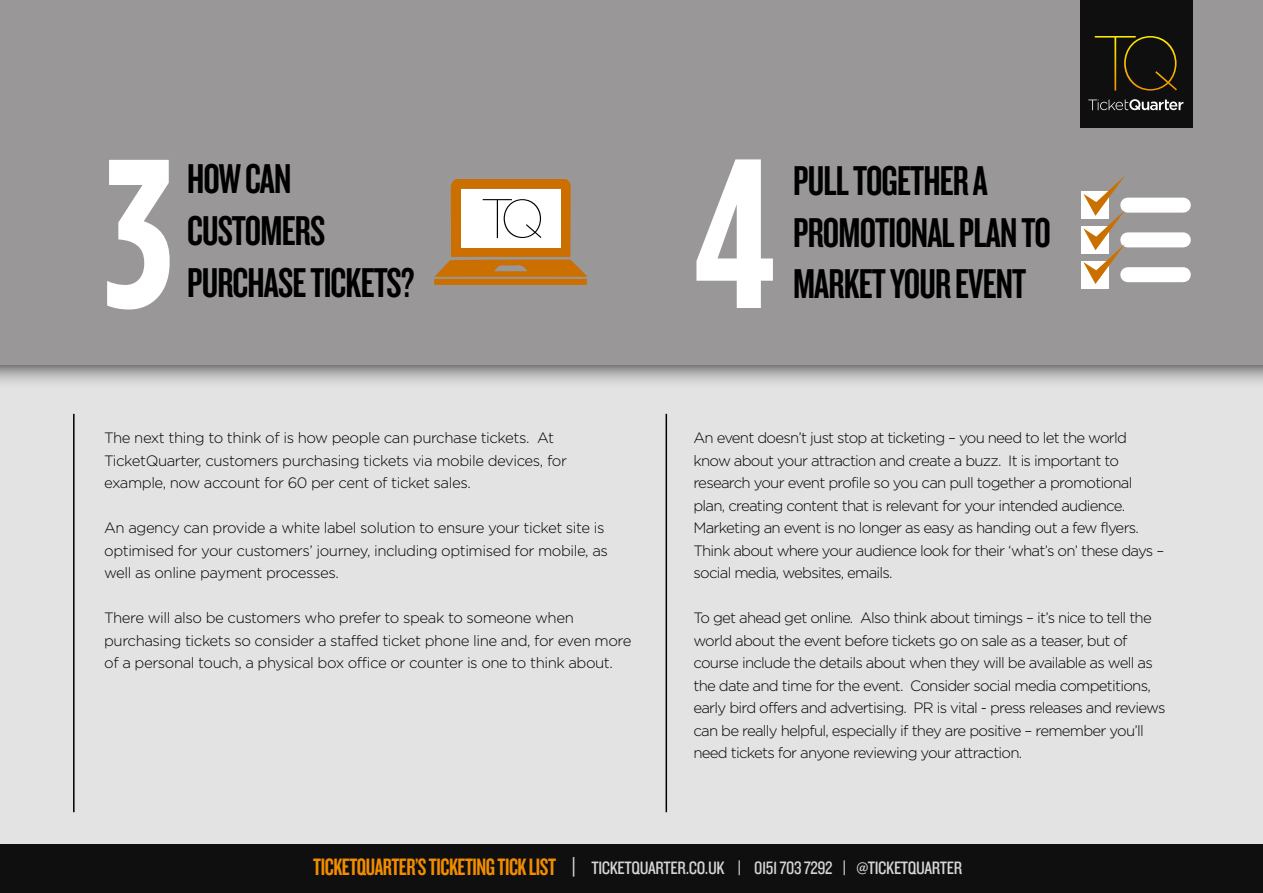
<style>
.page{position:relative;width:1263px;height:893px;background:#fff}
.page>*{position:absolute;margin:0;border:0;box-sizing:border-box;transform-origin:0 0}
.t1{font:700 211.65px "Gotham Condensed";color:#fff}
.t2{font:43.2px/51.9px "Knockout HTF48 Featherweight";letter-spacing:-.02em;color:#000}
.t3{font:18.6px "Knockout HTF29 Junior Liteweight";letter-spacing:-.02em;color:#d6d6d6}
.t4{font:300 15px/22.5px "Gotham";letter-spacing:-.05em;color:#000}
.t5{font:300 15px/22.5px "Gotham";letter-spacing:-.03em;color:#000}
.s1{font-family:"Knockout HTF48 Featherweight";font-size:24.6px;color:#f28c00}
.s2{font-family:"Knockout HTF48 Featherweight";font-size:24.6px}
</style>
<div class="page">
<div style="left:0;top:0;width:1263px;height:365px;background:#9a9798"></div>
<div style="left:1079px;top:0;width:113px;height:128px;background:#0f0f0f"></div>
<svg style="left:1088px;top:99px;width:95px;height:11px"></svg>
<svg style="left:1095px;top:36px;width:82px;height:55px"></svg>
<div style="left:0;top:843px;width:1263px;height:50px;background:#0f0f0f"></div>
<div style="left:0;top:380px;width:1263px;height:463px;background:#e3e3e3"></div>
<svg style="left:0;top:365px;width:1263px;height:18px"></svg>
<hr style="left:665px;top:414px;width:2px;height:398px;background:#000">
<hr style="left:73px;top:414px;width:2px;height:398px;background:#000">
<svg style="left:434px;top:179px;width:153px;height:106px"></svg>
<div style="left:1081px;top:191px;width:27px;height:28px;background:#fff"></div>
<div style="left:1081px;top:226px;width:27px;height:28px;background:#fff"></div>
<div style="left:1081px;top:261px;width:27px;height:27px;background:#fff"></div>
<div style="left:1128px;top:198px;width:55px;height:15px;background:#fff"></div>
<div style="left:1128px;top:232px;width:55px;height:15px;background:#fff"></div>
<div style="left:1128px;top:267px;width:55px;height:15px;background:#fff"></div>
<svg style="left:1083px;top:176px;width:42px;height:108px"></svg>
<h1 class="t1" style="left:104px;top:115px;width:71px">3</h1>
<h2 class="t2" style="left:187px;top:154px;width:140px">HOW CAN<br>CUSTOMERS</h2>
<h2 class="t2" style="left:187px;top:258px;width:229px">PURCHASE TICKETS?</h2>
<h1 class="t1" style="left:693px;top:115px;width:83px">4</h1>
<h2 class="t2" style="left:793px;top:155px;width:259px">PULL TOGETHER A<br>PROMOTIONAL PLAN TO<br>MARKET YOUR EVENT</h2>
<p class="t5" style="left:104px;top:426px;width:464px">The next thing to think of is how people can purchase tickets. At<br>TicketQuarter, customers purchasing tickets via mobile devices, for example, now account for 60 per cent of ticket sales.</p>
<p class="t5" style="left:104px;top:516px;width:505px">An agency can provide a white label solution to ensure your ticket site is optimised for your customers’ journey, including optimised for mobile, as well as online payment processes.</p>
<p class="t5" style="left:104px;top:606px;width:529px">There will also be customers who prefer to speak to someone when purchasing tickets so consider a staffed ticket phone line and, for even more of a personal touch, a physical box office or counter is one to think about.</p>
<p class="t4" style="left:693px;top:426px;width:472px">An event doesn’t just stop at ticketing – you need to let the world know about your attraction and create a buzz. It is important to research your event profile so you can pull together a promotional plan, creating content that is relevant for your intended audience.<br>Marketing an event is no longer as easy as handing out a few flyers.<br>Think about where your audience look for their ‘what’s on’ these days – social media, websites, emails.</p>
<p class="t4" style="left:693px;top:606px;width:474px">To get ahead get online. Also think about timings – it’s nice to tell the world about the event before tickets go on sale as a teaser, but of course include the details about when they will be available as well as the date and time for the event. Consider social media competitions, early bird offers and advertising. PR is vital - press releases and reviews can be really helpful, especially if they are positive – remember you’ll need tickets for anyone reviewing your attraction.</p>
<p class="t3" style="left:313px;top:858px;width:650px"><span class="s1">TICKETQUARTER’S TICKETING TICK LIST</span> <span class="s2">|</span> TICKETQUARTER.CO.UK | 0151 703 7292 | @TICKETQUARTER</p>
</div>
